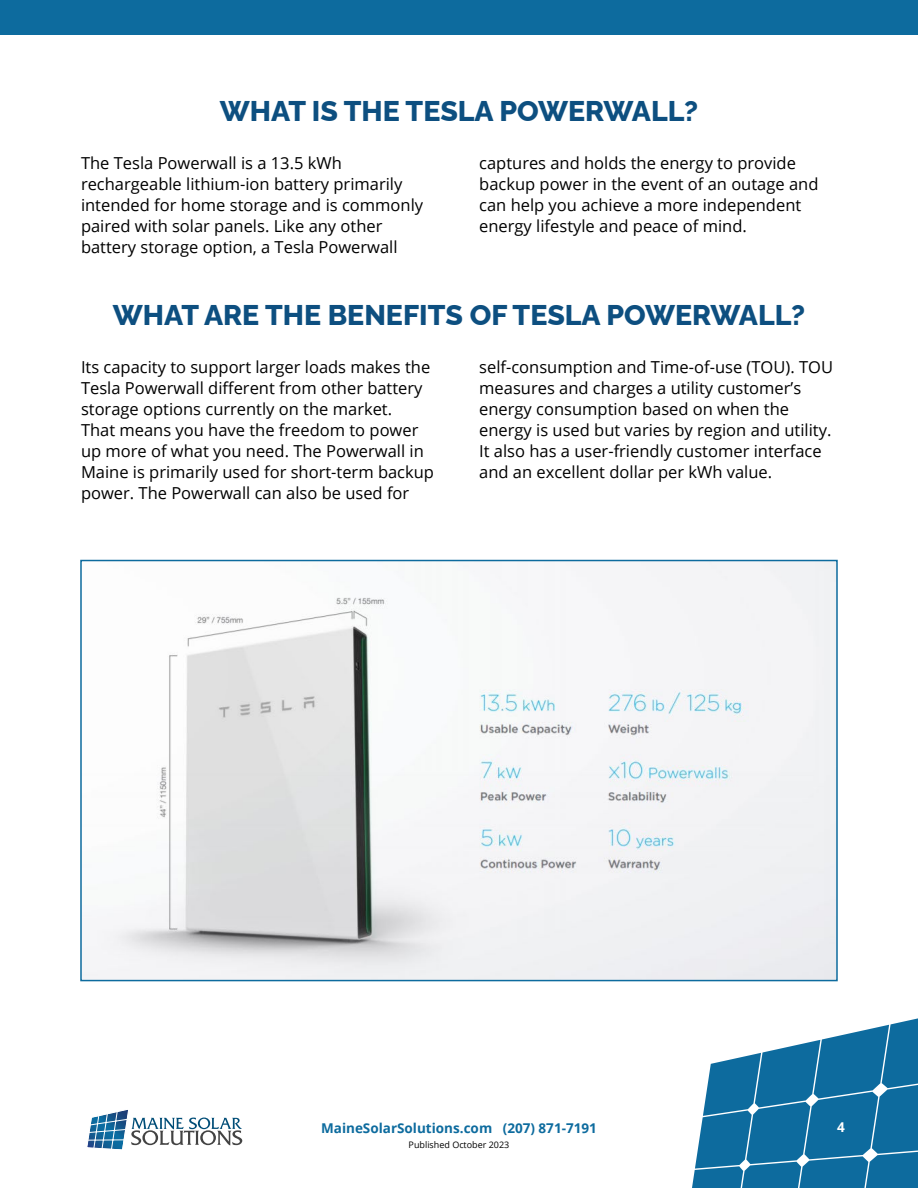
<style>
.page{position:relative;width:918px;height:1188px;background:#fff}
.page>*{position:absolute;margin:0;border:0;box-sizing:border-box;transform-origin:0 0}
.t1{font:800 28.5px "Raleway";color:#0d4f80}
.t2{font:16.5px/21px "Open Sans";color:#000}
.t3{font:700 13.5px "Open Sans";color:#0d6b9e}
.t4{font:700 13.5px "Open Sans";color:#fff}
.t5{font:9px "Open Sans";color:#000}
</style>
<div class="page">
<svg style="left:692px;top:1018px;width:226px;height:170px"></svg>
<div style="left:0;top:0;width:918px;height:35px;background:#0d6b9e"></div>
<svg style="left:87px;top:1110px;width:155px;height:40px"></svg>
<img style="left:83px;top:563px;width:752px;height:415px">
<div style="left:80px;top:560px;width:758px;height:421px;border:2px solid #0d6b9e"></div>
<h1 class="t1" style="left:220px;top:95px;width:480px">WHAT IS THE TESLA POWERWALL?</h1>
<p class="t2" style="left:81px;top:154px;width:344px">The Tesla Powerwall is a 13.5 kWh rechargeable lithium-ion battery primarily intended for home storage and is commonly paired with solar panels. Like any other battery storage option, a Tesla Powerwall</p>
<p class="t2" style="left:479px;top:154px;width:341px">captures and holds the energy to provide backup power in the event of an outage and can help you achieve a more independent energy lifestyle and peace of mind.</p>
<h1 class="t1" style="left:113px;top:299px;width:694px">WHAT ARE THE BENEFITS OF TESLA POWERWALL?</h1>
<p class="t2" style="left:81px;top:358px;width:355px">Its capacity to support larger loads makes the Tesla Powerwall different from other battery storage options currently on the market.<br>That means you have the freedom to power up more of what you need. The Powerwall in Maine is primarily used for short-term backup power. The Powerwall can also be used for</p>
<p class="t2" style="left:479px;top:358px;width:355px">self-consumption and Time-of-use (TOU). TOU measures and charges a utility customer’s energy consumption based on when the energy is used but varies by region and utility.<br>It also has a user-friendly customer interface and an excellent dollar per kWh value.</p>
<p class="t3" style="left:321px;top:1123px;width:277px">MaineSolarSolutions.com (207) 871-7191</p>
<p class="t5" style="left:409px;top:1141px;width:102px">Published October 2023</p>
<p class="t4" style="left:837px;top:1122px;width:9px">4</p>
</div>
